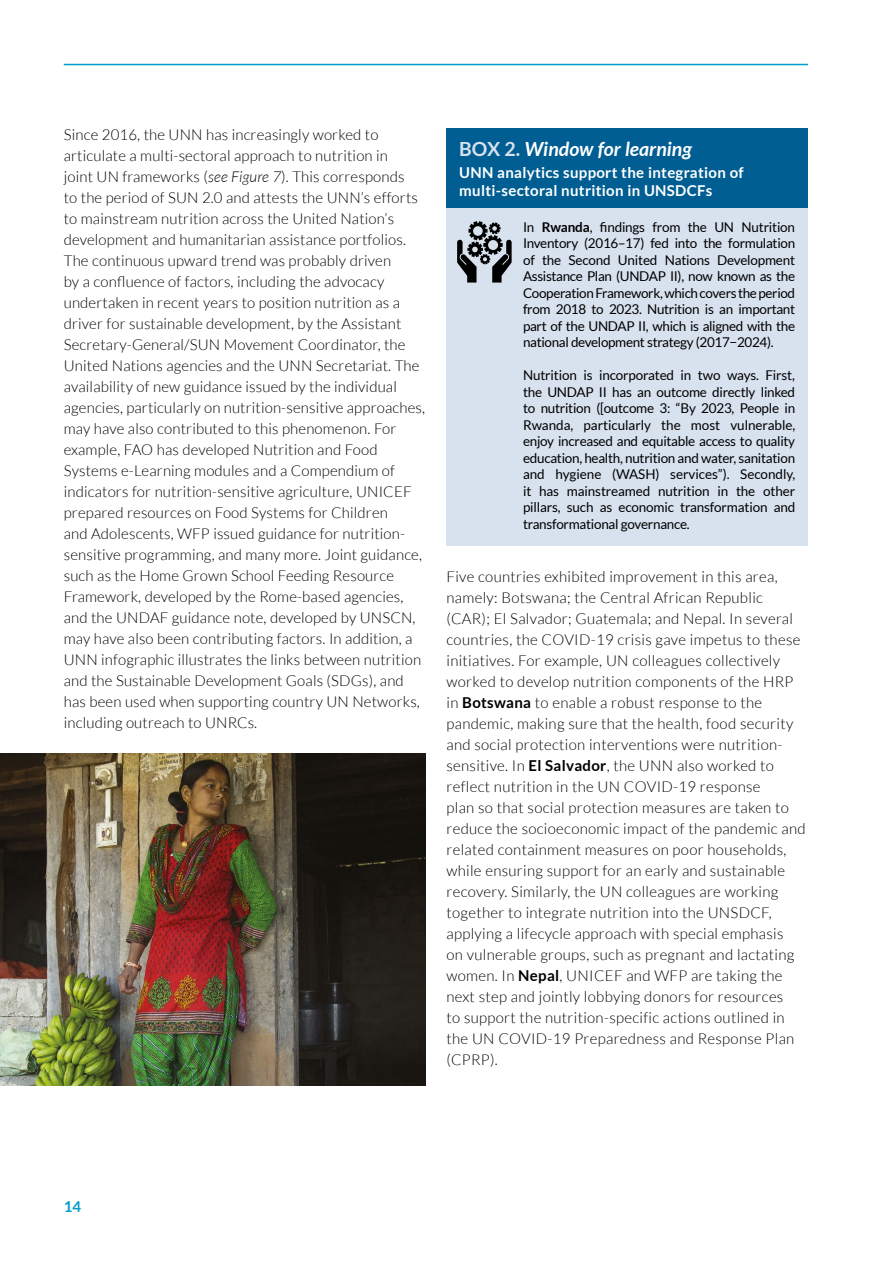
<style>
.page{position:relative;width:893px;height:1263px;background:#fff}
.page>*{position:absolute;margin:0;border:0;box-sizing:border-box;transform-origin:0 0}
.t1{font:italic 700 19.5px "Lato";color:#fff}
.t2{font:300 15px/21px "Lato";letter-spacing:.01em;color:#000}
.t3{font:700 15px/18px "Lato";letter-spacing:.02em;color:#fff}
.t4{font:700 15px "Lato";color:#009dcc}
.t5{font:13.5px/16.5px "Lato";letter-spacing:-.025em;color:#000;text-align:justify}
.s1{font-style:italic}
.s2{font-style:normal;color:#d8e2ef}
.s3{font-weight:700}
</style>
<div class="page">
<hr style="left:64px;top:64px;width:744px;height:1px;background:#009dcc">
<img style="left:0;top:754px;width:425px;height:331px">
<div style="left:446px;top:128px;width:362px;height:82px;background:#005e92"></div>
<div style="left:446px;top:208px;width:362px;height:337px;background:#d8e2ef"></div>
<svg style="left:457px;top:221px;width:55px;height:62px"></svg>
<p class="t2" style="left:64px;top:124px;width:363px">Since 2016, the UNN has increasingly worked to articulate a multi-sectoral approach to nutrition in<br>joint UN frameworks (<span class="s1">see Figure 7</span>). This corresponds<br>to the period of SUN 2.0 and attests the UNN’s efforts to mainstream nutrition across the United Nation’s development and humanitarian assistance portfolios.<br>The continuous upward trend was probably driven<br>by a confluence of factors, including the advocacy undertaken in recent years to position nutrition as a driver for sustainable development, by the Assistant Secretary-General/SUN Movement Coordinator, the United Nations agencies and the UNN Secretariat. The availability of new guidance issued by the individual agencies, particularly on nutrition-sensitive approaches, may have also contributed to this phenomenon. For example, FAO has developed Nutrition and Food Systems e-Learning modules and a Compendium of indicators for nutrition-sensitive agriculture, UNICEF prepared resources on Food Systems for Children<br>and Adolescents, WFP issued guidance for nutrition&shy;sensitive programming, and many more. Joint guidance, such as the Home Grown School Feeding Resource Framework, developed by the Rome-based agencies, and the UNDAF guidance note, developed by UNSCN, may have also been contributing factors. In addition, a UNN infographic illustrates the links between nutrition and the Sustainable Development Goals (SDGs), and has been used when supporting country UN Networks, including outreach to UNRCs.</p>
<h1 class="t1" style="left:459px;top:138px;width:234px"><span class="s2">BOX 2.</span> Window for learning</h1>
<p class="t3" style="left:459px;top:164px;width:286px">UNN analytics support the integration of multi-sectoral nutrition in UNSDCFs</p>
<p class="t5" style="left:523px;top:219px;width:274px">In <span class="s3">Rwanda</span>, findings from the UN Nutrition Inventory (2016–17) fed into the formulation of the Second United Nations Development Assistance Plan (UNDAP II), now known as the Cooperation Framework, which covers the period from 2018 to 2023. Nutrition is an important part of the UNDAP II, which is aligned with the national development strategy (2017−2024).</p>
<p class="t5" style="left:523px;top:367px;width:274px">Nutrition is incorporated in two ways. First, the UNDAP II has an outcome directly linked to nutrition ([outcome 3: “By 2023, People in Rwanda, particularly the most vulnerable, enjoy increased and equitable access to quality education, health, nutrition and water, sanitation and hygiene (WASH) services”). Secondly, it has mainstreamed nutrition in the other pillars, such as economic transformation and transformational governance.</p>
<p class="t2" style="left:446px;top:566px;width:361px">Five countries exhibited improvement in this area, namely: Botswana; the Central African Republic (CAR); El Salvador; Guatemala; and Nepal. In several countries, the COVID-19 crisis gave impetus to these initiatives. For example, UN colleagues collectively worked to develop nutrition components of the HRP in <span class="s3">Botswana</span> to enable a robust response to the pandemic, making sure that the health, food security and social protection interventions were nutrition&shy;sensitive. In <span class="s3">El Salvador</span>, the UNN also worked to reflect nutrition in the UN COVID-19 response<br>plan so that social protection measures are taken to reduce the socioeconomic impact of the pandemic and related containment measures on poor households, while ensuring support for an early and sustainable recovery. Similarly, the UN colleagues are working together to integrate nutrition into the UNSDCF, applying a lifecycle approach with special emphasis<br>on vulnerable groups, such as pregnant and lactating women. In <span class="s3">Nepal</span>, UNICEF and WFP are taking the next step and jointly lobbying donors for resources<br>to support the nutrition-specific actions outlined in the UN COVID-19 Preparedness and Response Plan (CPRP).</p>
<p class="t4" style="left:64px;top:1198px;width:19px">14</p>
</div>
